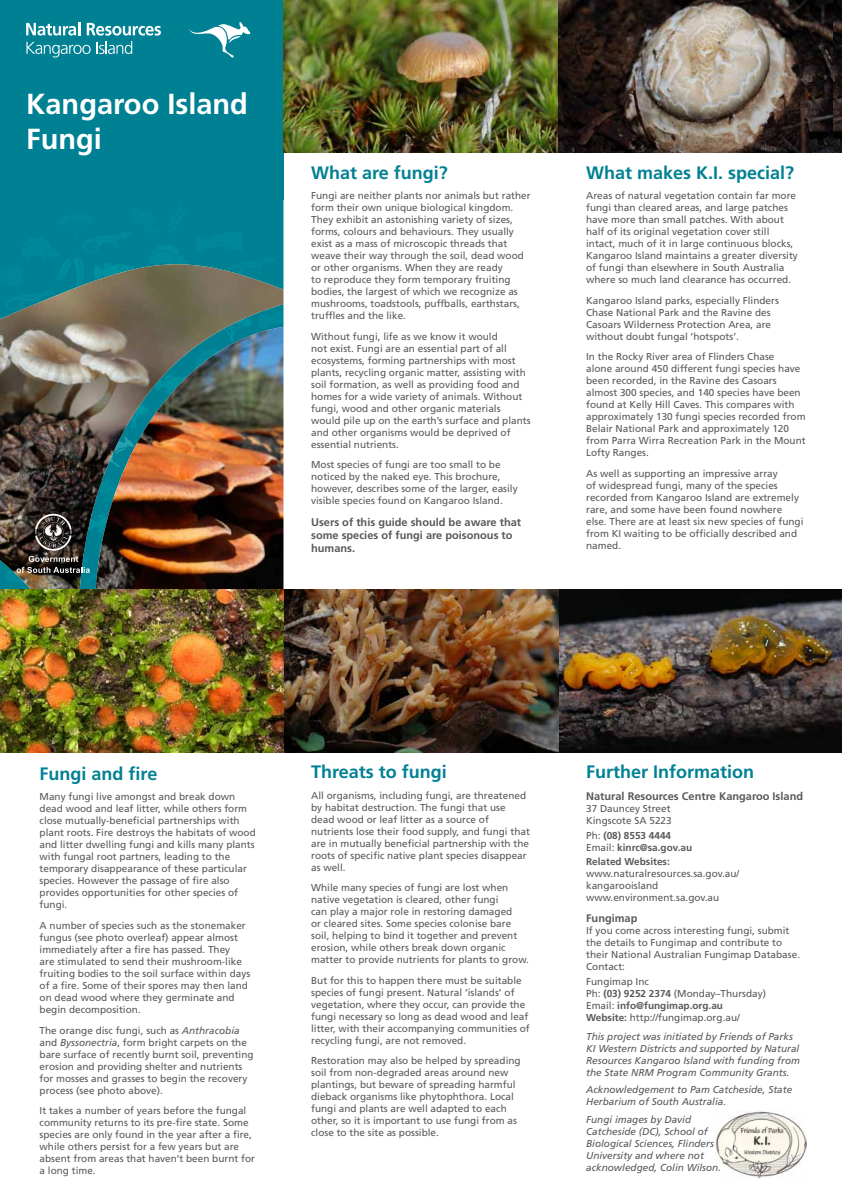
<style>
.page{position:relative;width:842px;height:1191px;background:#fff}
.page>*{position:absolute;margin:0;border:0;box-sizing:border-box;transform-origin:0 0}
.t1{font:700 29px/34.8px "Frutiger LT Std";color:#fff}
.t2{font:700 18px "Frutiger LT Std";color:#008193}
.t3{font:700 11px/13.2px "Frutiger LT Std";color:#57595a}
.t4{font:10px/12px "Frutiger LT Std";color:#57595a}
.t5{font:italic 10px/12px "Frutiger LT Std";color:#57595a}
.t6{font:700 10px/12px "Frutiger LT Std";color:#57595a}
.s1{font-style:italic}
.s2{font-weight:400}
.s3{font-weight:700}
</style>
<div class="page">
<div style="left:0;top:0;width:283px;height:590px;background:#008193"></div>
<svg style="left:26px;top:22px;width:135px;height:36px"></svg>
<svg style="left:189px;top:22px;width:61px;height:36px"></svg>
<img style="left:1px;top:201px;width:283px;height:382px">
<img style="left:283px;top:589px;width:559px;height:164px">
<img style="left:716px;top:1110px;width:90px;height:68px">
<svg style="left:778px;top:1150px;width:3px;height:4px"></svg>
<img style="left:283px;top:0;width:559px;height:152px">
<img style="left:0;top:589px;width:283px;height:164px">
<h1 class="t1" style="left:26px;top:87px;width:223px">Kangaroo Island<br>Fungi</h1>
<h2 class="t2" style="left:311px;top:162px;width:138px">What are fungi?</h2>
<p class="t4" style="left:311px;top:190px;width:221px">Fungi are neither plants nor animals but rather form their own unique biological kingdom.<br>They exhibit an astonishing variety of sizes, forms, colours and behaviours. They usually exist as a mass of microscopic threads that weave their way through the soil, dead wood or other organisms. When they are ready<br>to reproduce they form temporary fruiting bodies, the largest of which we recognize as mushrooms, toadstools, puffballs, earthstars, truffles and the like.</p>
<p class="t4" style="left:311px;top:330px;width:221px">Without fungi, life as we know it would<br>not exist. Fungi are an essential part of all ecosystems, forming partnerships with most plants, recycling organic matter, assisting with soil formation, as well as providing food and homes for a wide variety of animals. Without fungi, wood and other organic materials would pile up on the earth’s surface and plants and other organisms would be deprived of essential nutrients.</p>
<p class="t4" style="left:311px;top:459px;width:208px">Most species of fungi are too small to be noticed by the naked eye. This brochure, however, describes some of the larger, easily visible species found on Kangaroo Island.</p>
<p class="t3" style="left:311px;top:515px;width:212px">Users of this guide should be aware that some species of fungi are poisonous to humans.</p>
<h2 class="t2" style="left:586px;top:162px;width:210px">What makes K.I. special?</h2>
<p class="t4" style="left:586px;top:190px;width:213px">Areas of natural vegetation contain far more fungi than cleared areas, and large patches have more than small patches. With about half of its original vegetation cover still intact, much of it in large continuous blocks, Kangaroo Island maintains a greater diversity of fungi than elsewhere in South Australia where so much land clearance has occurred.</p>
<p class="t4" style="left:586px;top:294px;width:194px">Kangaroo Island parks, especially Flinders Chase National Park and the Ravine des Casoars Wilderness Protection Area, are without doubt fungal ‘hotspots’.</p>
<p class="t4" style="left:586px;top:351px;width:221px">In the Rocky River area of Flinders Chase<br>alone around 450 different fungi species have been recorded, in the Ravine des Casoars almost 300 species, and 140 species have been found at Kelly Hill Caves. This compares with approximately 130 fungi species recorded from Belair National Park and approximately 120 from Parra Wirra Recreation Park in the Mount Lofty Ranges.</p>
<p class="t4" style="left:586px;top:467px;width:219px">As well as supporting an impressive array<br>of widespread fungi, many of the species recorded from Kangaroo Island are extremely rare, and some have been found nowhere else. There are at least six new species of fungi from KI waiting to be officially described and named.</p>
<h2 class="t2" style="left:40px;top:763px;width:119px">Fungi and fire</h2>
<p class="t4" style="left:40px;top:791px;width:218px">Many fungi live amongst and break down dead wood and leaf litter, while others form close mutually-beneficial partnerships with plant roots. Fire destroys the habitats of wood and litter dwelling fungi and kills many plants with fungal root partners, leading to the temporary disappearance of these particular species. However the passage of fire also provides opportunities for other species of fungi.</p>
<p class="t4" style="left:40px;top:919px;width:212px">A number of species such as the stonemaker fungus (see photo overleaf) appear almost immediately after a fire has passed. They<br>are stimulated to send their mushroom-like fruiting bodies to the soil surface within days of a fire. Some of their spores may then land on dead wood where they germinate and begin decomposition.</p>
<p class="t4" style="left:40px;top:1024px;width:215px">The orange disc fungi, such as <span class="s1">Anthracobia </span>and <span class="s1">Byssonectria</span>, form bright carpets on the bare surface of recently burnt soil, preventing erosion and providing shelter and nutrients for mosses and grasses to begin the recovery process (see photo above).</p>
<p class="t4" style="left:40px;top:1104px;width:217px">It takes a number of years before the fungal community returns to its pre-fire state. Some species are only found in the year after a fire, while others persist for a few years but are absent from areas that haven’t been burnt for a long time.</p>
<h2 class="t2" style="left:311px;top:761px;width:137px">Threats to fungi</h2>
<p class="t4" style="left:311px;top:789px;width:220px">All organisms, including fungi, are threatened by habitat destruction. The fungi that use dead wood or leaf litter as a source of nutrients lose their food supply, and fungi that are in mutually beneficial partnership with the roots of specific native plant species disappear as well.</p>
<p class="t4" style="left:311px;top:881px;width:219px">While many species of fungi are lost when native vegetation is cleared, other fungi<br>can play a major role in restoring damaged<br>or cleared sites. Some species colonise bare soil, helping to bind it together and prevent erosion, while others break down organic matter to provide nutrients for plants to grow.</p>
<p class="t4" style="left:311px;top:974px;width:220px">But for this to happen there must be suitable species of fungi present. Natural ‘islands’ of vegetation, where they occur, can provide the fungi necessary so long as dead wood and leaf litter, with their accompanying communities of recycling fungi, are not removed.</p>
<p class="t4" style="left:311px;top:1054px;width:211px">Restoration may also be helped by spreading soil from non-degraded areas around new plantings, but beware of spreading harmful dieback organisms like phytophthora. Local fungi and plants are well adapted to each other, so it is important to use fungi from as close to the site as possible.</p>
<h2 class="t2" style="left:586px;top:761px;width:170px">Further Information</h2>
<p class="t3" style="left:586px;top:789px;width:218px">Natural Resources Centre Kangaroo Island</p>
<p class="t4" style="left:586px;top:802px;width:87px">37 Dauncey Street<br>Kingscote SA 5223</p>
<p class="t6" style="left:586px;top:829px;width:108px"><span class="s2">Ph:</span> (08) 8553 4444<br><span class="s2">Email:</span> kinrc@sa.gov.au</p>
<p class="t6" style="left:586px;top:856px;width:85px">Related Websites:</p>
<p class="t4" style="left:586px;top:868px;width:155px">www.naturalresources.sa.gov.au/ kangarooisland www.environment.sa.gov.au</p>
<p class="t3" style="left:586px;top:911px;width:53px">Fungimap</p>
<p class="t4" style="left:586px;top:924px;width:215px">If you come across interesting fungi, submit the details to Fungimap and contribute to their National Australian Fungimap Database.<br>Contact:</p>
<p class="t4" style="left:586px;top:975px;width:182px">Fungimap Inc<br>Ph: <span class="s3">(03) 9252 2374</span> (Monday–Thursday)<br>Email: <span class="s3">info@fungimap.org.au<br>Website:</span> http://fungimap.org.au/</p>
<p class="t5" style="left:586px;top:1030px;width:215px">This project was initiated by Friends of Parks KI Western Districts and supported by Natural Resources Kangaroo Island with funding from the State NRM Program Community Grants.</p>
<p class="t5" style="left:586px;top:1084px;width:208px">Acknowledgement to Pam Catcheside, State<br>Herbarium of South Australia.</p>
<p class="t5" style="left:586px;top:1113px;width:137px">Fungi images by David<br>Catcheside (DC), School of<br>Biological Sciences, Flinders<br>University and where not acknowledged, Colin Wilson.</p>
</div>
